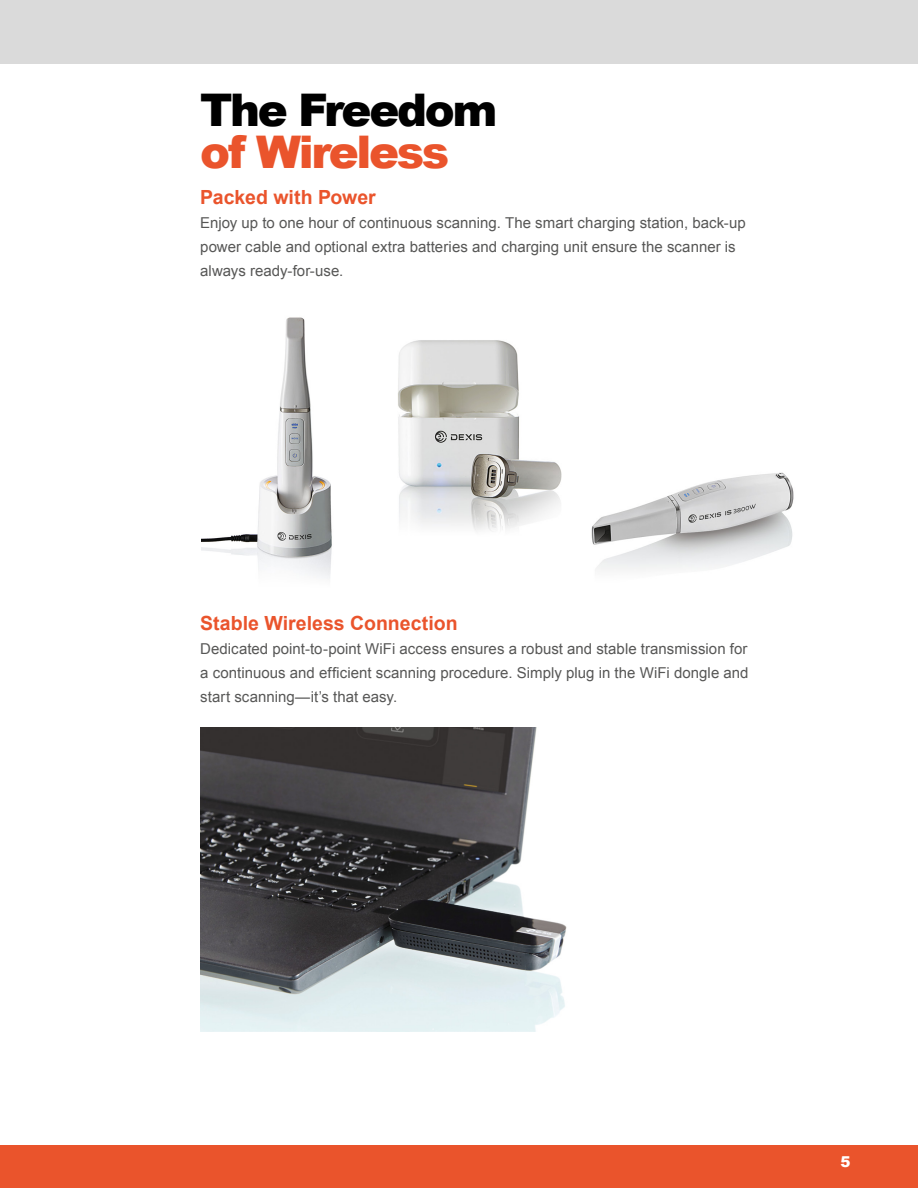
<style>
.page{position:relative;width:918px;height:1188px;background:#fff}
.page>*{position:absolute;margin:0;border:0;box-sizing:border-box;transform-origin:0 0}
._05_2_Small_Inside_P{font:900 45px/42px "Arial";letter-spacing:-.05em;color:#000}
._30_0_Arial_Head_13{font:700 19.5px "Arial";color:#ea542c}
._30_1_Arial_Body_10{font:15px/24px "Arial";color:#575756}
.t1{font:900 15px "Arial";color:#fff}
.s1{color:#ea542c}
</style>
<div class="page">
<div style="left:0;top:1145px;width:918px;height:43px;background:#ea542c"></div>
<div style="left:0;top:0;width:918px;height:64px;background:#dadada"></div>
<img style="left:200px;top:727px;width:367px;height:305px">
<img style="left:201px;top:317px;width:593px;height:262px">
<p class="_05_2_Small_Inside_P" style="left:200px;top:87px;width:299px">The Freedom <span class="s1">of Wireless</span></p>
<p class="_30_0_Arial_Head_13" style="left:200px;top:185px;width:177px">Packed with Power</p>
<p class="_30_1_Arial_Body_10" style="left:200px;top:211px;width:547px">Enjoy up to one hour of continuous scanning. The smart charging station, back-up power cable and optional extra batteries and charging unit ensure the scanner is always ready-for-use.</p>
<p class="_30_0_Arial_Head_13" style="left:200px;top:611px;width:259px">Stable Wireless Connection</p>
<p class="_30_1_Arial_Body_10" style="left:200px;top:637px;width:550px;text-align:justify">Dedicated point-to-point WiFi access ensures a robust and stable transmission for a continuous and efficient scanning procedure. Simply plug in the WiFi dongle and start scanning—it’s that easy.</p>
<p class="t1" style="left:841px;top:1151px;width:12px">5</p>
</div>
